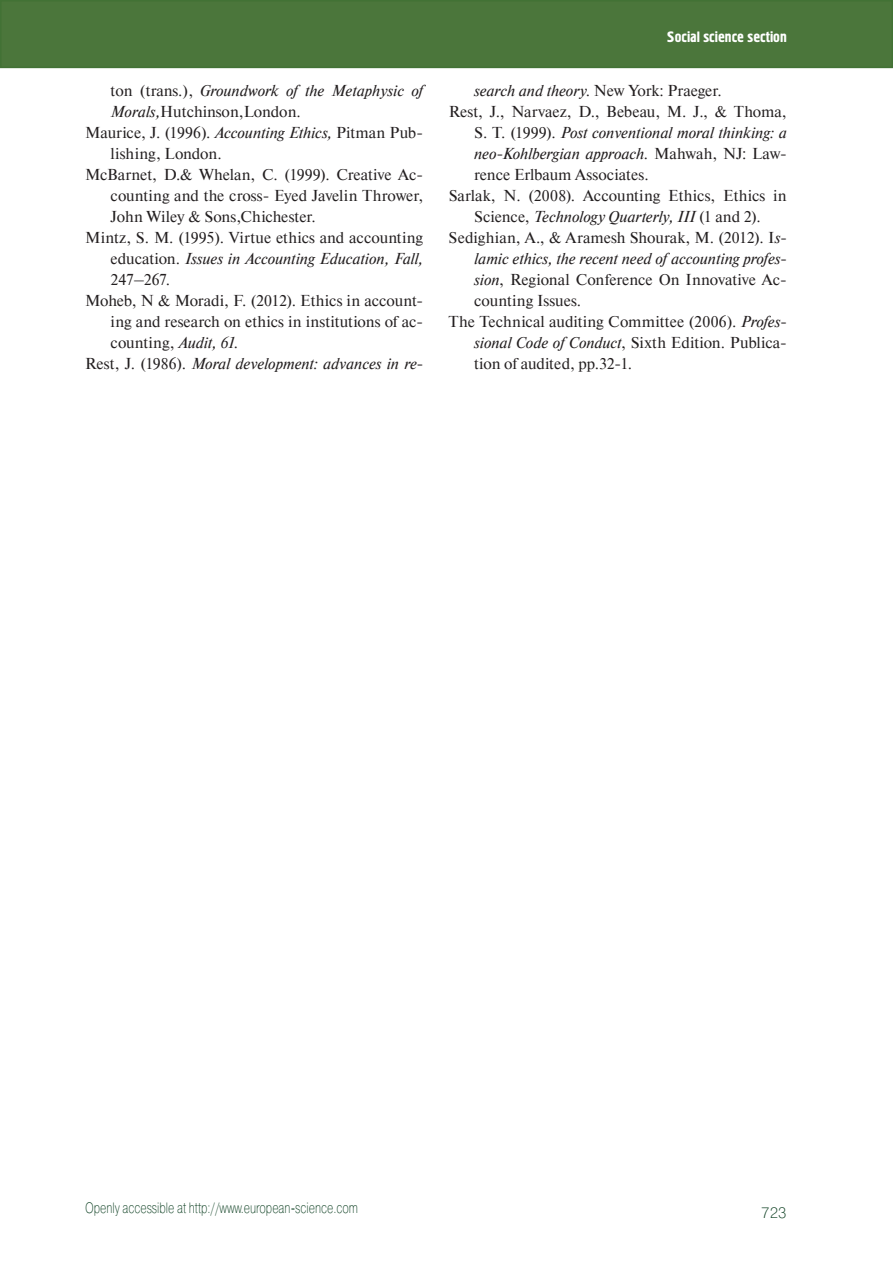
<style>
.page{position:relative;width:893px;height:1263px;background:#fff}
.page>*{position:absolute;margin:0;border:0;box-sizing:border-box;transform-origin:0 0}
.t1{font:15.75px "Newton C";letter-spacing:.005em;color:#231f20}
.t2{font:italic 15.75px "Newton C";color:#231f20}
.t3{font:15px "Pragmatica Light C";color:#0b3e20;scale:.75 1}
.t4{font:15px "Hermes C";color:#fff}
.t5{font:15px "Pragmatica Light C";color:#0b3e20}
.s1{font-style:normal}
.s2{font-style:italic}
</style>
<div class="page">
<div style="left:1px;top:1px;width:891px;height:66px;background:#4b763b"></div>
<div style="left:0;top:0;width:893px;height:68px;border:2px solid #427235"></div>
<p class="t2" style="left:111px;top:84px;width:314px"><span class="s1">ton (trans.),</span> Groundwork of the Metaphysic of</p>
<p class="t1" style="left:111px;top:105px;width:192px"><span class="s2">Morals,</span>Hutchinson,London.</p>
<p class="t1" style="left:85px;top:126px;width:340px">Maurice, J. (1996). <span class="s2">Accounting Ethics,</span> Pitman Pub-</p>
<p class="t1" style="left:111px;top:147px;width:113px">lishing, London.</p>
<p class="t1" style="left:85px;top:168px;width:340px">McBarnet, D.&amp; Whelan, C. (1999). Creative Ac-</p>
<p class="t1" style="left:111px;top:189px;width:314px">counting and the cross- Eyed Javelin Thrower,</p>
<p class="t1" style="left:111px;top:210px;width:207px">John Wiley &amp; Sons,Chichester.</p>
<p class="t1" style="left:85px;top:231px;width:340px">Mintz, S. M. (1995). Virtue ethics and accounting</p>
<p class="t2" style="left:111px;top:252px;width:314px"><span class="s1">education.</span> Issues in Accounting Education, Fall,</p>
<p class="t1" style="left:111px;top:273px;width:61px">247–267.</p>
<p class="t1" style="left:85px;top:294px;width:340px">Moheb, N &amp; Moradi, F. (2012). Ethics in account-</p>
<p class="t1" style="left:111px;top:315px;width:314px">ing and research on ethics in institutions of ac-</p>
<p class="t1" style="left:111px;top:336px;width:129px">counting, <span class="s2">Audit, 61.</span></p>
<p class="t2" style="left:85px;top:357px;width:340px"><span class="s1">Rest, J. (1986).</span> Moral development: advances in re-</p>
<p class="t4" style="left:667px;top:32px;width:121px">Social science section</p>
<p class="t1" style="left:474px;top:84px;width:249px"><span class="s2">search and theory</span>. New York: Praeger.</p>
<p class="t1" style="left:449px;top:105px;width:340px">Rest, J., Narvaez, D., Bebeau, M. J., &amp; Thoma,</p>
<p class="t2" style="left:474px;top:126px;width:314px"><span class="s1">S. T. (1999).</span> Post conventional moral thinking: a</p>
<p class="t2" style="left:474px;top:147px;width:314px">neo-Kohlbergian approach. <span class="s1">Mahwah, NJ: Law-</span></p>
<p class="t1" style="left:474px;top:168px;width:176px">rence Erlbaum Associates.</p>
<p class="t1" style="left:449px;top:189px;width:339px">Sarlak, N. (2008). Accounting Ethics, Ethics in</p>
<p class="t2" style="left:474px;top:210px;width:288px"><span class="s1">Science,</span> Technology Quarterly, III <span class="s1">(1 and 2).</span></p>
<p class="t1" style="left:449px;top:231px;width:340px">Sedighian, A., &amp; Aramesh Shourak, M. (2012). I<span class="s2">s-</span></p>
<p class="t2" style="left:474px;top:252px;width:314px">lamic ethics, the recent need of accounting profes-</p>
<p class="t1" style="left:474px;top:273px;width:314px"><span class="s2">sion</span>, Regional Conference On Innovative Ac-</p>
<p class="t1" style="left:474px;top:294px;width:108px">counting Issues.</p>
<p class="t1" style="left:449px;top:315px;width:340px">The Technical auditing Committee (2006). <span class="s2">Profes-</span></p>
<p class="t1" style="left:474px;top:336px;width:314px"><span class="s2">sional Code of Conduct</span>, Sixth Edition. Publica-</p>
<p class="t1" style="left:474px;top:357px;width:159px">tion of audited, pp.32-1.</p>
<p class="t3" style="left:85px;top:1202px;width:365px">Openly accessible at http://www.european-science.com</p>
<p class="t5" style="left:761px;top:1208px;width:27px">723</p>
</div>
